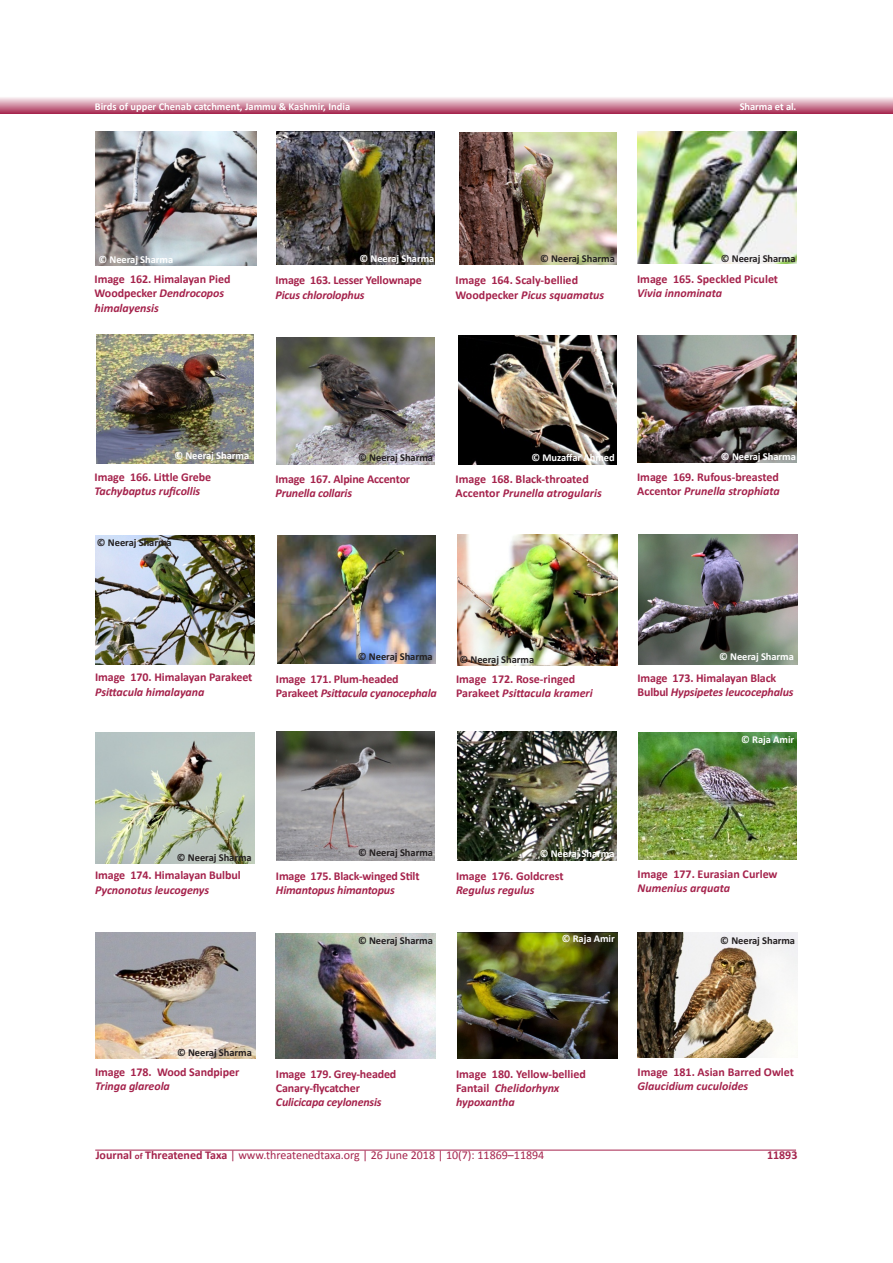
<style>
.page{position:relative;width:893px;height:1263px;background:#fff}
.page>*{position:absolute;margin:0;border:0;box-sizing:border-box;transform-origin:0 0}
.t1{font:700 12px/14.4px "Calibri";letter-spacing:-.005em;color:#a5234c}
.t2{font:italic 700 12px "Calibri";letter-spacing:-.015em;color:#a5234c}
.t3{font:12px "Calibri";color:#a5234c}
.t4{font:12px/14.4px "Calibri Bold Italic 2";letter-spacing:-.005em;color:#a5234c}
.t5{font:12px "Calibri Bold 2";color:#a5234c}
.t6{font:10.5px "Calibri Bold 2";letter-spacing:-.005em;color:#231f20}
.t7{font:700 10.5px "Calibri";letter-spacing:-.005em;color:#fff}
.t8{font:10.5px "Calibri Bold 2";letter-spacing:-.005em;color:#fff}
.s1{font-style:italic}
.s2{font-family:"Calibri";font-weight:700}
.s3{font-family:"Calibri Bold 2";font-weight:400}
.s4{font-family:"Calibri Bold Italic 2";font-weight:400}
.s5{font-family:"Calibri Bold 2";font-weight:400;font-style:normal}
.s6{font-weight:700}
.s7{font-family:"Calibri Bold 2";font-size:9px}
</style>
<div class="page">
<svg style="left:0;top:97px;width:893px;height:16px;background:#d291a5"></svg>
<hr style="left:95px;top:1150px;width:701px;height:1px;background:#a5234c">
<img style="left:96px;top:132px;width:160px;height:134px">
<img style="left:276px;top:131px;width:159px;height:133px">
<img style="left:459px;top:133px;width:158px;height:132px">
<img style="left:638px;top:132px;width:158px;height:132px">
<img style="left:96px;top:335px;width:157px;height:128px">
<img style="left:276px;top:337px;width:159px;height:128px">
<img style="left:458px;top:336px;width:159px;height:129px">
<img style="left:638px;top:336px;width:158px;height:126px">
<img style="left:96px;top:536px;width:158px;height:128px">
<img style="left:277px;top:536px;width:159px;height:127px">
<img style="left:458px;top:535px;width:160px;height:130px">
<img style="left:639px;top:535px;width:158px;height:129px">
<img style="left:96px;top:733px;width:158px;height:130px">
<img style="left:276px;top:731px;width:159px;height:130px">
<img style="left:457px;top:731px;width:160px;height:129px">
<img style="left:639px;top:732px;width:157px;height:127px">
<img style="left:96px;top:932px;width:159px;height:127px">
<img style="left:276px;top:933px;width:159px;height:126px">
<img style="left:457px;top:932px;width:161px;height:126px">
<img style="left:638px;top:932px;width:159px;height:126px">
<p class="t7" style="left:95px;top:100px;width:257px">Birds of upper Chenab catchment, Jammu &amp; Kashmir, India</p>
<p class="t7" style="left:740px;top:100px;width:58px">Sharma et al.</p>
<p class="t8" style="left:98px;top:253px;width:76px">© Neeraj Sharma</p>
<p class="t8" style="left:360px;top:252px;width:76px">© Neeraj Sharma</p>
<p class="t6" style="left:540px;top:252px;width:76px">© Neeraj Sharma</p>
<p class="t6" style="left:721px;top:252px;width:76px">© Neeraj Sharma</p>
<p class="t1" style="left:95px;top:272px;width:137px">Image 162. Himalayan Pied<br>Woodpecker <span class="s1">Dendrocopos</span></p>
<p class="t2" style="left:95px;top:300px;width:66px">himalayensis</p>
<p class="t1" style="left:276px;top:273px;width:148px">Image 163. Lesser Yellownape<br><span class="s1">Picus chlorolophus</span></p>
<p class="t1" style="left:456px;top:273px;width:150px">Image 164. Scaly-bellied<br>Woodpecker <span class="s1">Picus squamatus</span></p>
<p class="t1" style="left:637px;top:272px;width:143px">Image 165. Speckled Piculet<br><span class="s1">Vivia innominata</span></p>
<p class="t8" style="left:174px;top:448px;width:76px">© Neeraj Sharma</p>
<p class="t6" style="left:358px;top:451px;width:76px">© Neeraj Sharma</p>
<p class="t7" style="left:531px;top:451px;width:85px">© Muzaffar Ahmed</p>
<p class="t8" style="left:721px;top:450px;width:76px">© Neeraj Sharma</p>
<p class="t4" style="left:95px;top:470px;width:118px"><span class="s2">Image 166. Little Grebe<br></span>Tachybaptus ruficollis</p>
<p class="t6" style="left:97px;top:536px;width:76px">© Neeraj Sharma</p>
<p class="t1" style="left:276px;top:471px;width:136px">Image 167. Alpine Accentor<br><span class="s1">Prunella collaris</span></p>
<p class="t1" style="left:456px;top:471px;width:148px">Image 168. Black-throated<br><span class="s3">Accentor</span> <span class="s1">Prunella atrogularis</span></p>
<p class="t1" style="left:637px;top:470px;width:144px">Image 169. Rufous-breasted<br><span class="s3">Accentor</span> <span class="s1">Prunella strophiata</span></p>
<p class="t1" style="left:95px;top:670px;width:159px">Image 170. Himalayan Parakeet<br><span class="s4">Psittacula himalayana</span></p>
<p class="t6" style="left:358px;top:650px;width:76px">© Neeraj Sharma</p>
<p class="t6" style="left:459px;top:653px;width:76px">© Neeraj Sharma</p>
<p class="t8" style="left:719px;top:650px;width:76px">© Neeraj Sharma</p>
<p class="t1" style="left:276px;top:672px;width:162px">Image 171. Plum-headed<br>Parakeet <span class="s4">Psittacula</span> <span class="s1">cyanocephala</span></p>
<p class="t1" style="left:456px;top:672px;width:138px">Image 172. Rose-ringed<br>Parakeet <span class="s4">Psittacula krameri</span></p>
<p class="t1" style="left:637px;top:670px;width:140px">Image 173. Himalayan Black</p>
<p class="t2" style="left:637px;top:684px;width:158px"><span class="s5">Bulbul</span> Hypsipetes leucocephalus</p>
<p class="t7" style="left:741px;top:733px;width:55px">© Raja Amir</p>
<p class="t6" style="left:177px;top:850px;width:76px">© Neeraj Sharma</p>
<p class="t6" style="left:358px;top:846px;width:76px">© Neeraj Sharma</p>
<p class="t8" style="left:540px;top:847px;width:76px">© Neeraj Sharma</p>
<p class="t1" style="left:95px;top:868px;width:147px">Image 174. Himalayan Bulbul<br><span class="s1">Pycnonotus leucogenys</span></p>
<p class="t1" style="left:276px;top:868px;width:145px">Image 175. Black-winged Stilt<br><span class="s1">Himantopus himantopus</span></p>
<p class="t1" style="left:456px;top:868px;width:109px">Image 176. Goldcrest</p>
<p class="t2" style="left:456px;top:882px;width:80px">Regulus regulus</p>
<p class="t1" style="left:637px;top:867px;width:142px">Image 177. Eurasian Curlew<br><span class="s1">Numenius arquata</span></p>
<p class="t7" style="left:562px;top:932px;width:55px">© Raja Amir</p>
<p class="t6" style="left:358px;top:934px;width:76px">© Neeraj Sharma</p>
<p class="t6" style="left:720px;top:934px;width:76px">© Neeraj Sharma</p>
<p class="t6" style="left:177px;top:1046px;width:76px">© Neeraj Sharma</p>
<p class="t1" style="left:95px;top:1065px;width:146px">Image 178. Wood Sandpiper<br><span class="s1">Tringa glareola</span></p>
<p class="t1" style="left:276px;top:1066px;width:122px">Image 179. Grey-headed<br>Canary-flycatcher</p>
<p class="t2" style="left:276px;top:1095px;width:107px">Culicicapa ceylonensis</p>
<p class="t1" style="left:456px;top:1066px;width:131px">Image 180. Yellow-bellied<br><span class="s3">Fantail</span> <span class="s1">Chelidorhynx hypoxantha</span></p>
<p class="t1" style="left:637px;top:1065px;width:158px">Image 181. Asian Barred Owlet<br><span class="s1">Glaucidium cuculoides</span></p>
<p class="t3" style="left:96px;top:1148px;width:450px"><span class="s6">Journal</span> <span class="s7">of</span> <span class="s6">Threatened Taxa</span> | www.threatenedtaxa.org | 26 June 2018 | 10(7): 11869–11894</p>
<p class="t5" style="left:767px;top:1148px;width:32px">11893</p>
</div>
